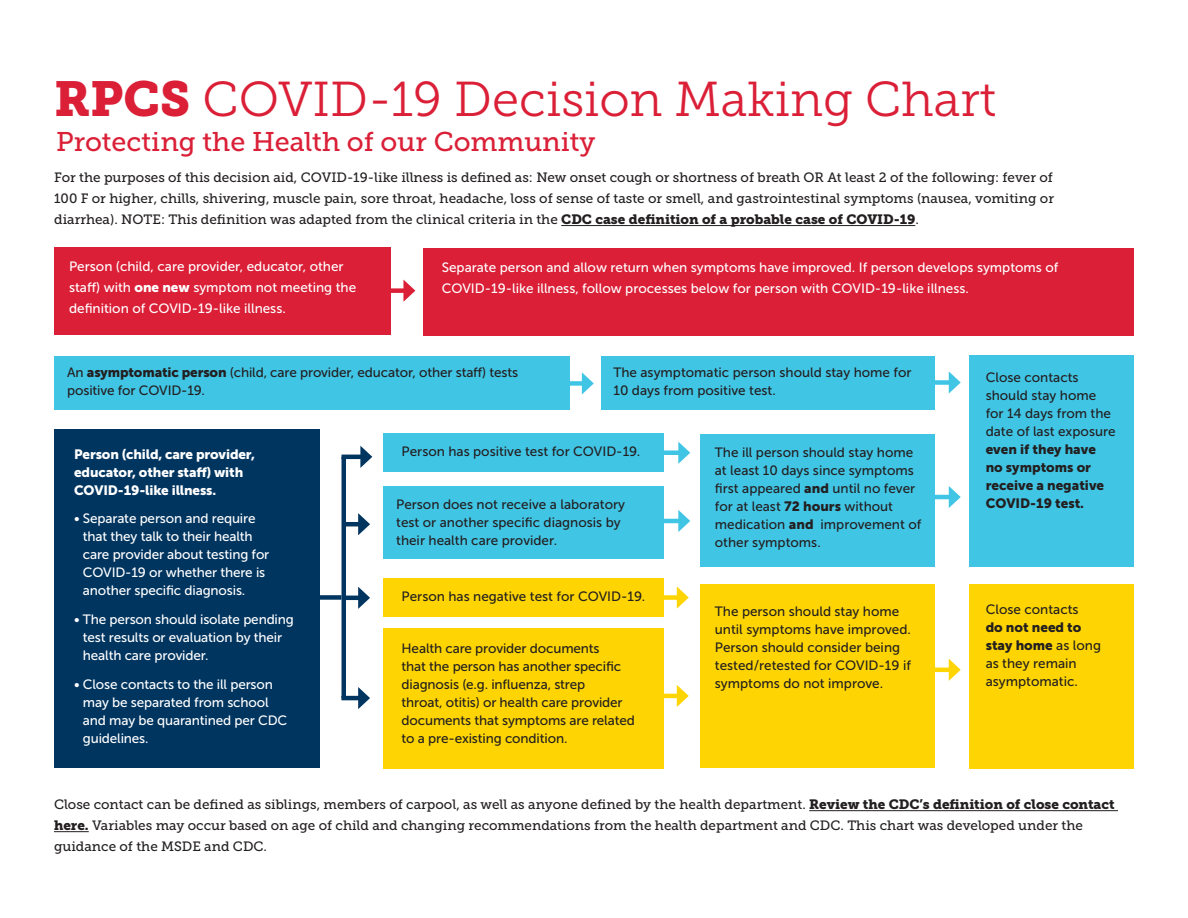
<style>
.page{position:relative;width:1188px;height:918px;background:#fff}
.page>*{position:absolute;margin:0;border:0;box-sizing:border-box;transform-origin:0 0}
.t1{font:48.9px "Museo Slab 300";color:#da1f37}
.t2{font:27px "Museo Slab 500";color:#da1f37}
.t3{font:13.5px/18px "Museo Sans 500";color:#231f20}
.t4{font:13.5px/21px "Museo Slab 500";color:#231f20;text-align:justify}
.t5{font:13.5px/18px "Museo Sans 500";letter-spacing:-.01em;color:#fff}
.t6{font:13.5px/18px "Museo Sans 900";letter-spacing:-.01em;color:#fff}
.s1{font-family:"Museo Slab 900"}
.s2{font-family:"Museo Sans 900"}
</style>
<div class="page">
<hr style="left:561px;top:225px;width:354px;height:1px;background:#231f20">
<div style="left:54px;top:247px;width:336px;height:87px;background:#da1f37"></div>
<div style="left:423px;top:248px;width:711px;height:87px;background:#da1f37"></div>
<div style="left:389px;top:288px;width:19px;height:5px;background:#da1f37"></div>
<svg style="left:403px;top:280px;width:12px;height:22px"></svg>
<div style="left:54px;top:356px;width:516px;height:53px;background:#41c5e5"></div>
<div style="left:567px;top:381px;width:19px;height:5px;background:#41c5e5"></div>
<svg style="left:582px;top:372px;width:12px;height:23px"></svg>
<div style="left:601px;top:356px;width:333px;height:53px;background:#41c5e5"></div>
<div style="left:969px;top:356px;width:165px;height:211px;background:#41c5e5"></div>
<div style="left:54px;top:430px;width:266px;height:338px;background:#003560"></div>
<hr style="left:342px;top:457px;width:4px;height:241px;background:#003560">
<div style="left:320px;top:595px;width:21px;height:5px;background:#003560"></div>
<div style="left:383px;top:433px;width:281px;height:38px;background:#41c5e5"></div>
<div style="left:934px;top:380px;width:19px;height:5px;background:#41c5e5"></div>
<svg style="left:949px;top:371px;width:12px;height:23px"></svg>
<div style="left:700px;top:435px;width:234px;height:132px;background:#41c5e5"></div>
<hr style="left:342px;top:455px;width:23px;height:4px;background:#003560">
<svg style="left:360px;top:446px;width:12px;height:22px"></svg>
<div style="left:664px;top:450px;width:18px;height:5px;background:#41c5e5"></div>
<svg style="left:678px;top:442px;width:12px;height:22px"></svg>
<hr style="left:934px;top:495px;width:19px;height:4px;background:#41c5e5">
<svg style="left:949px;top:486px;width:12px;height:22px"></svg>
<div style="left:383px;top:486px;width:281px;height:72px;background:#41c5e5"></div>
<hr style="left:664px;top:519px;width:18px;height:4px;background:#41c5e5">
<svg style="left:678px;top:510px;width:12px;height:22px"></svg>
<hr style="left:344px;top:522px;width:18px;height:4px;background:#003560">
<svg style="left:358px;top:513px;width:12px;height:22px"></svg>
<hr style="left:344px;top:596px;width:18px;height:4px;background:#003560">
<svg style="left:358px;top:587px;width:12px;height:22px"></svg>
<div style="left:383px;top:578px;width:281px;height:39px;background:#fed503"></div>
<div style="left:383px;top:628px;width:281px;height:140px;background:#fed503"></div>
<hr style="left:341px;top:696px;width:21px;height:4px;background:#003560">
<svg style="left:358px;top:687px;width:12px;height:22px"></svg>
<div style="left:700px;top:584px;width:234px;height:184px;background:#fed503"></div>
<div style="left:662px;top:595px;width:19px;height:5px;background:#fed503"></div>
<svg style="left:677px;top:586px;width:12px;height:23px"></svg>
<hr style="left:662px;top:694px;width:19px;height:4px;background:#fed503">
<svg style="left:677px;top:685px;width:12px;height:22px"></svg>
<hr style="left:934px;top:668px;width:19px;height:4px;background:#fed503">
<svg style="left:949px;top:659px;width:12px;height:22px"></svg>
<div style="left:969px;top:584px;width:165px;height:184px;background:#fed503"></div>
<hr style="left:809px;top:810px;width:309px;height:1px;background:#231f20">
<hr style="left:54px;top:831px;width:35px;height:1px;background:#231f20">
<p class="t1" style="left:54px;top:73px;width:944px"><span class="s1">RPCS</span> COVID-19 Decision Making Chart</p>
<p class="t2" style="left:56px;top:127px;width:541px">Protecting the Health of our Community</p>
<p class="t4" style="left:54px;top:167px;width:1001px">For the purposes of this decision aid, COVID-19-like illness is defined as: New onset cough or shortness of breath OR At least 2 of the following: fever of 100 F or higher, chills, shivering, muscle pain, sore throat, headache, loss of sense of taste or smell, and gastrointestinal symptoms (nausea, vomiting or diarrhea). NOTE: This definition was adapted from the clinical criteria in the <span class="s1">CDC case definition of a probable case of COVID-19</span>.</p>
<p class="t5" style="left:69px;top:256px;width:289px;line-height:21px">Person (child, care provider, educator, other staff) with <span class="s2">one new</span> symptom not meeting the definition of COVID-19-like illness.</p>
<p class="t5" style="left:442px;top:257px;width:618px;line-height:21px">Separate person and allow return when symptoms have improved. If person develops symptoms of<br>COVID-19-like illness, follow processes below for person with COVID-19-like illness.</p>
<p class="t3" style="left:67px;top:363px;width:453px">An <span class="s2">asymptomatic person</span> (child, care provider, educator, other staff) tests positive for COVID-19.</p>
<p class="t3" style="left:613px;top:363px;width:300px">The asymptomatic person should stay home for<br>10 days from positive test.</p>
<p class="t3" style="left:986px;top:368px;width:131px">Close contacts should stay home for 14 days from the date of last exposure <span class="s2">even if they have no symptoms or receive a negative<br>COVID-19 test.</span></p>
<p class="t3" style="left:402px;top:442px;width:240px">Person has positive test for COVID-19.</p>
<p class="t3" style="left:715px;top:444px;width:208px">The ill person should stay home at least 10 days since symptoms first appeared <span class="s2">and</span> until no fever for at least <span class="s2">72 hours</span> without medication <span class="s2">and</span> improvement of other symptoms.</p>
<p class="t6" style="left:74px;top:445px;width:182px">Person (child, care provider, educator, other staff) with<br>COVID-19-like illness.</p>
<p class="t5" style="left:83px;top:510px;width:188px;text-indent:-9px">• Separate person and require that they talk to their health care provider about testing for<br>COVID-19 or whether there is another specific diagnosis.</p>
<p class="t5" style="left:83px;top:611px;width:213px;text-indent:-9px">• The person should isolate pending test results or evaluation by their health care provider.</p>
<p class="t5" style="left:83px;top:675px;width:206px;text-indent:-9px">• Close contacts to the ill person may be separated from school and may be quarantined per CDC guidelines.</p>
<p class="t3" style="left:396px;top:495px;width:231px">Person does not receive a laboratory test or another specific diagnosis by their health care provider.</p>
<p class="t3" style="left:402px;top:587px;width:245px">Person has negative test for COVID-19.</p>
<p class="t3" style="left:715px;top:602px;width:198px">The person should stay home until symptoms have improved.<br>Person should consider being tested/retested for COVID-19 if symptoms do not improve.</p>
<p class="t3" style="left:986px;top:601px;width:117px">Close contacts<br><span class="s2">do not need to stay home</span> as long as they remain asymptomatic.</p>
<p class="t3" style="left:402px;top:640px;width:235px">Health care provider documents<br>that the person has another specific diagnosis (e.g. influenza, strep<br>throat, otitis) or health care provider documents that symptoms are related to a pre-existing condition.</p>
<p class="t4" style="left:54px;top:794px;width:1062px;text-align:left">Close contact can be defined as siblings, members of carpool, as well as anyone defined by the health department. <span class="s1">Review the CDC’s definition of close contact here.</span> Variables may occur based on age of child and changing recommendations from the health department and CDC. This chart was developed under the guidance of the MSDE and CDC.</p>
</div>
